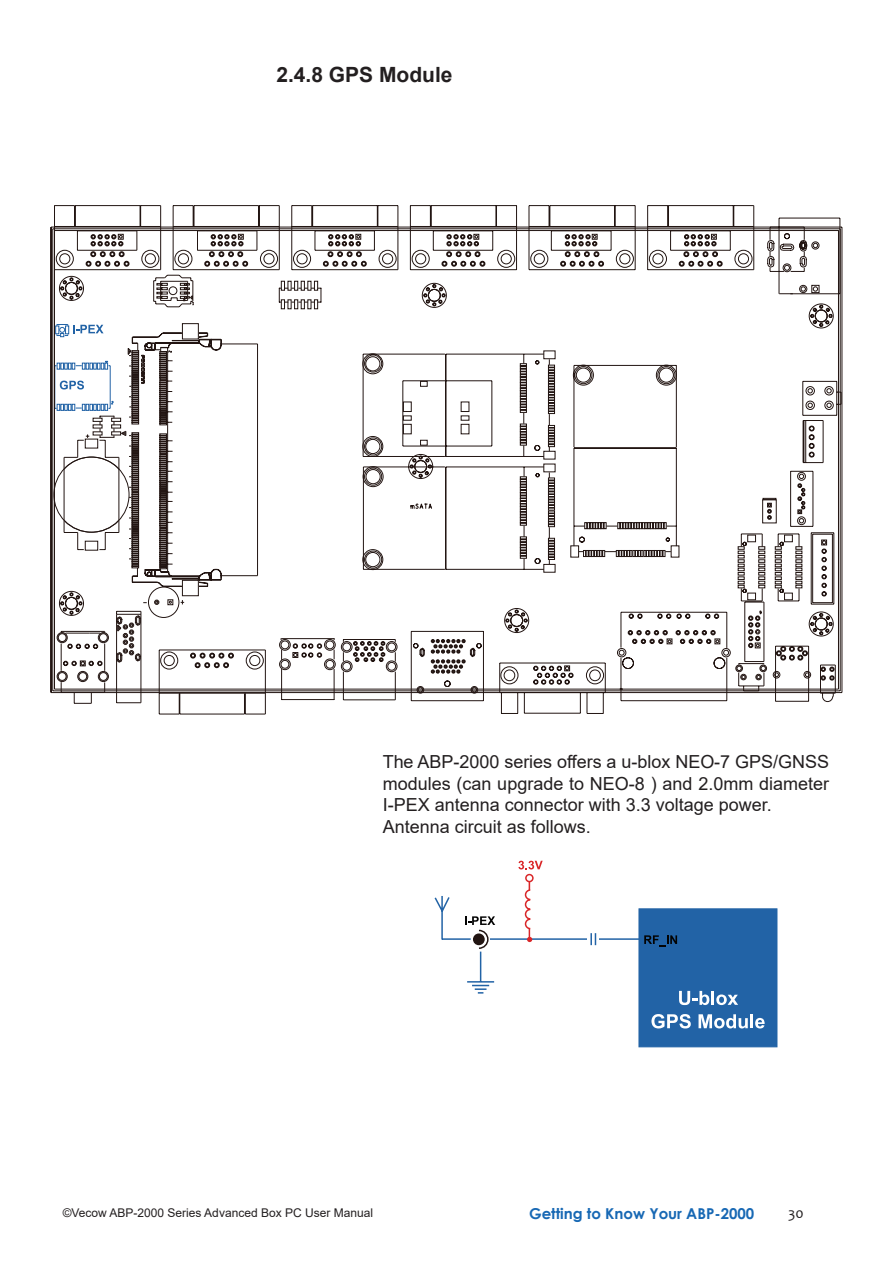
<style>
.page{position:relative;width:893px;height:1263px;background:#fff}
.page>*{position:absolute;margin:0;border:0;box-sizing:border-box;transform-origin:0 0}
.t1{font:700 21px "Arial";color:#231f20}
.t2{font:18px/21.6px "Arial";color:#231f20}
.t3{font:700 15px "Century Gothic";color:#1768b4}
.t4{font:15px "Candara";color:#231f20}
.t5{font:12px "Arial";color:#231f20}
</style>
<div class="page">
<svg style="left:50px;top:226px;width:793px;height:467px"></svg>
<div style="left:762px;top:499px;width:15px;height:24px;border:1px solid #221512"></div>
<svg style="left:763px;top:293px;width:65px;height:338px"></svg>
<svg style="left:53px;top:205px;width:694px;height:509px"></svg>
<div style="left:639px;top:908px;width:138px;height:139px;background:#2263a6;border:1px solid #2263a6"></div>
<svg style="left:679px;top:991px;width:30px;height:14px"></svg>
<hr style="left:711px;top:991px;width:3px;height:14px;background:#fff">
<svg style="left:716px;top:994px;width:22px;height:11px"></svg>
<svg style="left:651px;top:1014px;width:40px;height:14px"></svg>
<svg style="left:698px;top:1014px;width:50px;height:14px"></svg>
<hr style="left:750px;top:1014px;width:3px;height:14px;background:#fff">
<svg style="left:755px;top:1018px;width:10px;height:10px"></svg>
<hr style="left:480px;top:951px;width:1px;height:30px;background:#2263a6">
<svg style="left:467px;top:981px;width:27px;height:12px"></svg>
<div style="left:525px;top:874px;width:9px;height:8px;border:2px solid #d92628;border-radius:50%"></div>
<svg style="left:518px;top:861px;width:25px;height:8px"></svg>
<svg style="left:434px;top:880px;width:243px;height:70px"></svg>
<p class="t1" style="left:276px;top:60px;width:178px">2.4.8 GPS Module</p>
<p class="t2" style="left:383px;top:751px;width:448px">The ABP-2000 series offers a u-blox NEO-7 GPS/GNSS modules (can upgrade to NEO-8 ) and 2.0mm diameter I-PEX antenna connector with 3.3 voltage power.<br>Antenna circuit as follows.</p>
<p class="t5" style="left:63px;top:1204px;width:312px">©Vecow ABP-2000 Series Advanced Box PC User Manual</p>
<p class="t3" style="left:529px;top:1202px;width:227px">Getting to Know Your ABP-2000</p>
<p class="t4" style="left:788px;top:1204px;width:17px">30</p>
</div>
